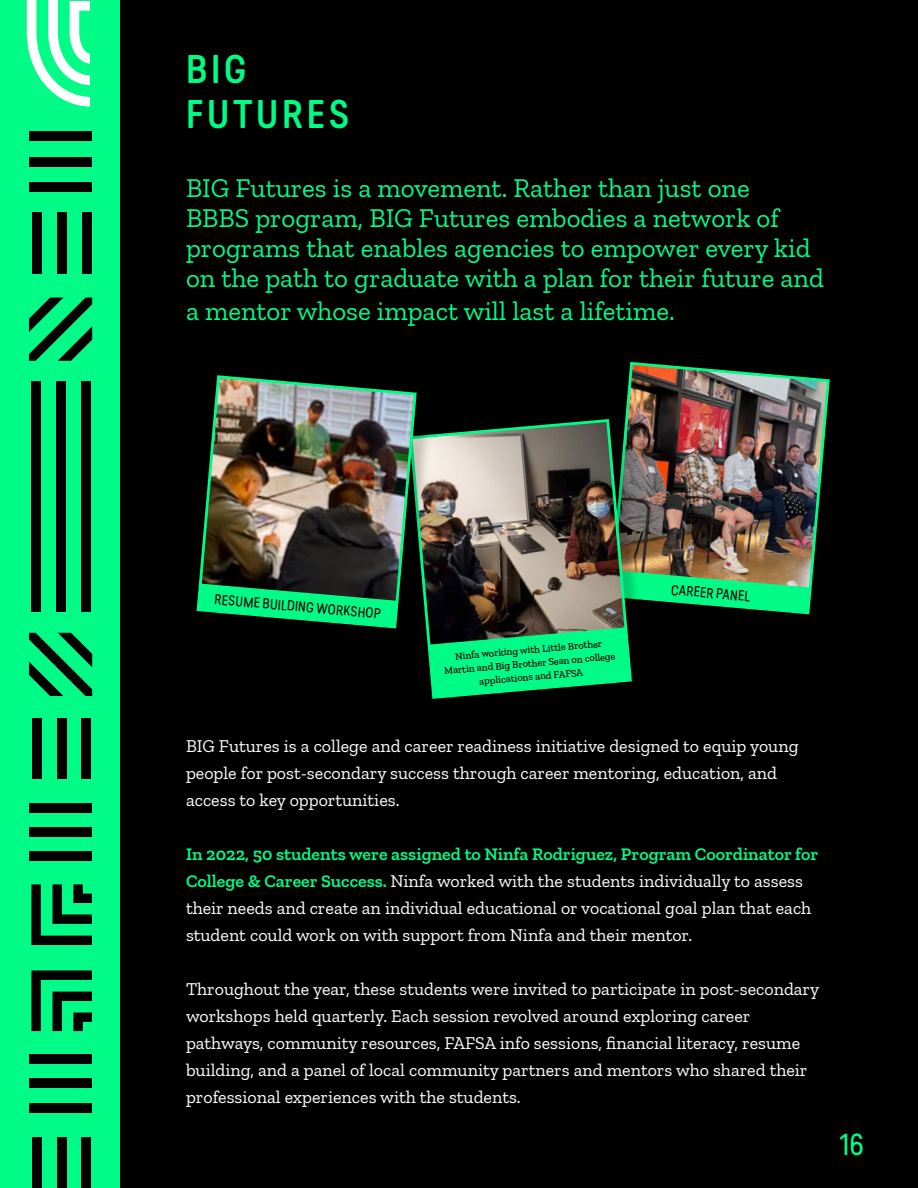
<style>
.page{position:relative;width:918px;height:1188px;background:#000}
.page>*{position:absolute;margin:0;border:0;box-sizing:border-box;transform-origin:0 0}
.t1{font:500 37.5px/45px "Predige Rounded";letter-spacing:.1em;color:#00fc87}
.t2{font:28.5px "Predige Rounded";color:#00fc87}
.t3{font:27px/30px "Zilla Slab";color:#00fc87}
.t4{font:18px/27px "Zilla Slab";color:#fff}
.t5{font:13.5px "Predige Rounded";color:#000;scale:.96 1}
.t6{font:500 10.5px/13.5px "Zilla Slab";color:#000;text-align:center;scale:.96 1}
.s1{font-weight:600;color:#00fc87}
</style>
<div class="page">
<div style="left:0;top:0;width:120px;height:1188px;background:#00fc87"></div>
<svg style="left:27px;top:0;width:62px;height:107px"></svg>
<div style="left:33px;top:718px;width:9px;height:61px;background:#000"></div>
<div style="left:57px;top:718px;width:10px;height:61px;background:#000"></div>
<div style="left:82px;top:718px;width:9px;height:61px;background:#000"></div>
<div style="left:81px;top:382px;width:9px;height:230px;background:#000"></div>
<div style="left:56px;top:382px;width:9px;height:230px;background:#000"></div>
<div style="left:31px;top:382px;width:9px;height:230px;background:#000"></div>
<svg style="left:29px;top:633px;width:63px;height:63px"></svg>
<svg style="left:31px;top:884px;width:61px;height:61px"></svg>
<div style="left:29px;top:132px;width:63px;height:9px;background:#000"></div>
<div style="left:29px;top:157px;width:63px;height:9px;background:#000"></div>
<div style="left:29px;top:182px;width:63px;height:9px;background:#000"></div>
<svg style="left:29px;top:298px;width:63px;height:63px"></svg>
<div style="left:29px;top:803px;width:63px;height:9px;background:#000"></div>
<div style="left:29px;top:827px;width:63px;height:10px;background:#000"></div>
<div style="left:29px;top:852px;width:63px;height:9px;background:#000"></div>
<div style="left:32px;top:213px;width:9px;height:61px;background:#000"></div>
<div style="left:57px;top:213px;width:9px;height:61px;background:#000"></div>
<div style="left:82px;top:213px;width:9px;height:61px;background:#000"></div>
<div style="left:33px;top:1137px;width:9px;height:51px;background:#000"></div>
<div style="left:57px;top:1137px;width:10px;height:51px;background:#000"></div>
<div style="left:82px;top:1137px;width:9px;height:51px;background:#000"></div>
<svg style="left:31px;top:970px;width:61px;height:61px"></svg>
<div style="left:29px;top:1103px;width:63px;height:10px;background:#000"></div>
<div style="left:29px;top:1079px;width:63px;height:9px;background:#000"></div>
<div style="left:29px;top:1054px;width:63px;height:10px;background:#000"></div>
<img style="left:625px;top:362px;width:205px;height:212px">
<svg style="left:650px;top:571px;width:162px;height:44px"></svg>
<div style="left:412px;top:422px;width:238px;height:295px;background:#000;opacity:.2"></div>
<img style="left:412px;top:418px;width:217px;height:231px">
<div style="left:430px;top:631px;width:219px;height:85px;background:#000"></div>
<svg style="left:427px;top:628px;width:206px;height:72px"></svg>
<div style="left:199px;top:378px;width:236px;height:269px;background:#000;opacity:.2"></div>
<img style="left:199px;top:375px;width:219px;height:230px">
<div style="left:199px;top:587px;width:216px;height:59px;background:#000"></div>
<svg style="left:196px;top:584px;width:203px;height:45px"></svg>
<h1 class="t1" style="left:186px;top:47px;width:165px">BIG<br>FUTURES</h1>
<h3 class="t3" style="left:186px;top:174px;width:639px">BIG Futures is a movement. Rather than just one<br>BBBS program, BIG Futures embodies a network of programs that enables agencies to empower every kid on the path to graduate with a plan for their future and</h3>
<h3 class="t3" style="left:186px;top:297px;width:490px">a mentor whose impact will last a lifetime.</h3>
<p class="t5" style="left:215px;top:590px;width:175px;rotate:5deg">RESUME BUILDING WORKSHOP</p>
<p class="t6" style="left:442px;top:651px;width:180px;rotate:-5deg">Ninfa working with Little Brother<br>Martin and Big Brother Sean on college applications and FAFSA</p>
<p class="t5" style="left:672px;top:580px;width:84px;rotate:5deg">CAREER PANEL</p>
<p class="t4" style="left:186px;top:733px;width:614px">BIG Futures is a college and career readiness initiative designed to equip young people for post-secondary success through career mentoring, education, and access to key opportunities.</p>
<p class="t4" style="left:186px;top:841px;width:634px"><span class="s1">In 2022, 50 students were assigned to Ninfa Rodriguez, Program Coordinator for College &amp; Career Success.</span> Ninfa worked with the students individually to assess their needs and create an individual educational or vocational goal plan that each student could work on with support from Ninfa and their mentor.</p>
<p class="t4" style="left:186px;top:976px;width:635px">Throughout the year, these students were invited to participate in post-secondary workshops held quarterly. Each session revolved around exploring career pathways, community resources, FAFSA info sessions, financial literacy, resume building, and a panel of local community partners and mentors who shared their professional experiences with the students.</p>
<h2 class="t2" style="left:839px;top:1126px;width:26px">16</h2>
</div>
